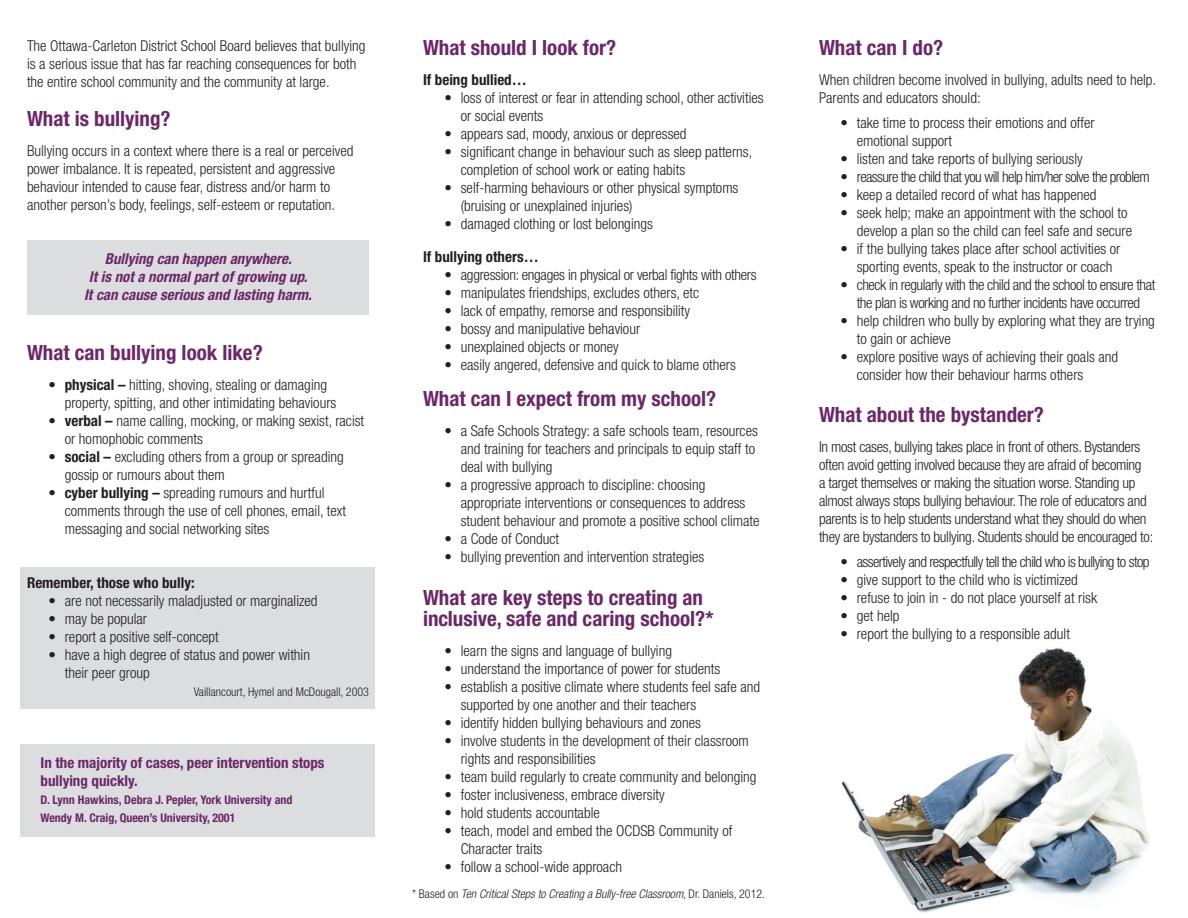
<style>
.page{position:relative;width:1188px;height:918px;background:#fff}
.page>*{position:absolute;margin:0;border:0;box-sizing:border-box;transform-origin:0 0}
.t1{font:700 condensed 21px/21px "Helvetica Neue";color:#6c2669}
.t2{font:300 condensed 15px/18px "Helvetica Neue";color:#231f20}
.t3{font:300 condensed 15px/18px "Helvetica Neue";letter-spacing:-.02em;color:#231f20}
.t4{font:300 condensed 15px "Helvetica Neue";letter-spacing:-.04em;color:#231f20}
.t5{font:300 condensed 15px/18px "Helvetica Neue";letter-spacing:-.03em;color:#231f20;text-align:center}
.t6{font:italic 700 condensed 15px/18px "Helvetica Neue";color:#6c2669;text-align:center}
.t7{font:700 condensed 15px/18px "Helvetica Neue";color:#6c2669}
.t8{font:700 condensed 15px "Helvetica Neue";color:#231f20}
.t9{font:700 condensed 12px/18px "Helvetica Neue";color:#6c2669}
.t10{font:italic 300 condensed 12px "Helvetica Neue";color:#231f20}
.t11{font:300 condensed 12px "Helvetica Neue";color:#231f20}
.s1{font-weight:700}
.s2{font-style:normal}
</style>
<div class="page">
<img style="left:841px;top:648px;width:309px;height:265px">
<div style="left:21px;top:744px;width:354px;height:92px;background:#dcdddf"></div>
<div style="left:21px;top:567px;width:354px;height:141px;background:#dcdddf"></div>
<div style="left:27px;top:241px;width:342px;height:74px;background:#dcdddf"></div>
<p class="t2" style="left:27px;top:36px;width:340px">The Ottawa-Carleton District School Board believes that bullying is a serious issue that has far reaching consequences for both the entire school community and the community at large.</p>
<h1 class="t1" style="left:27px;top:108px;width:145px">What is bullying?</h1>
<p class="t2" style="left:27px;top:141px;width:328px">Bullying occurs in a context where there is a real or perceived power imbalance. It is repeated, persistent and aggressive behaviour intended to cause fear, distress and/or harm to another person’s body, feelings, self-esteem or reputation.</p>
<p class="t6" style="left:84px;top:249px;width:229px">Bullying can happen anywhere.<br>It is not a normal part of growing up.<br>It can cause serious and lasting harm.</p>
<h1 class="t1" style="left:27px;top:342px;width:237px">What can bullying look like?</h1>
<p class="t2" style="left:65px;top:375px;width:273px;text-indent:-16px">• <span class="s1">physical –</span> hitting, shoving, stealing or damaging property, spitting, and other intimidating behaviours</p>
<p class="t2" style="left:65px;top:411px;width:301px;text-indent:-16px">• <span class="s1">verbal –</span> name calling, mocking, or making sexist, racist or homophobic comments</p>
<p class="t2" style="left:65px;top:447px;width:280px;text-indent:-16px">• <span class="s1">social –</span> excluding others from a group or spreading gossip or rumours about them</p>
<p class="t2" style="left:65px;top:483px;width:283px;text-indent:-16px">• <span class="s1">cyber bullying –</span> spreading rumours and hurtful comments through the use of cell phones, email, text messaging and social networking sites</p>
<p class="t8" style="left:27px;top:573px;width:169px">Remember, those who bully:</p>
<p class="t2" style="left:49px;top:591px;width:270px">• are not necessarily maladjusted or marginalized</p>
<p class="t2" style="left:49px;top:609px;width:100px">• may be popular</p>
<p class="t2" style="left:49px;top:627px;width:172px">• report a positive self-concept</p>
<p class="t2" style="left:65px;top:645px;width:247px;text-indent:-16px">• have a high degree of status and power within their peer group</p>
<p class="t11" style="left:194px;top:685px;width:177px">Vaillancourt, Hymel and McDougall, 2003</p>
<p class="t7" style="left:40px;top:753px;width:286px">In the majority of cases, peer intervention stops bullying quickly.</p>
<p class="t9" style="left:40px;top:790px;width:253px">D. Lynn Hawkins, Debra J. Pepler, York University and<br>Wendy M. Craig, Queen’s University, 2001</p>
<h1 class="t1" style="left:423px;top:37px;width:195px">What should I look for?</h1>
<p class="t8" style="left:423px;top:71px;width:105px">If being bullied…</p>
<p class="t2" style="left:461px;top:89px;width:304px;text-indent:-16px">• loss of interest or fear in attending school, other activities or social events</p>
<p class="t2" style="left:445px;top:125px;width:243px">• appears sad, moody, anxious or depressed</p>
<p class="t2" style="left:461px;top:143px;width:293px;text-indent:-16px">• significant change in behaviour such as sleep patterns, completion of school work or eating habits</p>
<p class="t2" style="left:461px;top:179px;width:279px;text-indent:-16px">• self-harming behaviours or other physical symptoms (bruising or unexplained injuries)</p>
<p class="t2" style="left:445px;top:215px;width:210px">• damaged clothing or lost belongings</p>
<p class="t8" style="left:423px;top:248px;width:117px">If bullying others…</p>
<p class="t3" style="left:445px;top:266px;width:314px">• aggression: engages in physical or verbal fights with others</p>
<p class="t2" style="left:445px;top:284px;width:256px">• manipulates friendships, excludes others, etc</p>
<p class="t2" style="left:445px;top:302px;width:247px">• lack of empathy, remorse and responsibility</p>
<p class="t2" style="left:445px;top:320px;width:197px">• bossy and manipulative behaviour</p>
<p class="t2" style="left:445px;top:338px;width:176px">• unexplained objects or money</p>
<p class="t2" style="left:445px;top:356px;width:293px">• easily angered, defensive and quick to blame others</p>
<h1 class="t1" style="left:423px;top:388px;width:295px">What can I expect from my school?</h1>
<p class="t2" style="left:461px;top:422px;width:299px;text-indent:-16px">• a Safe Schools Strategy: a safe schools team, resources and training for teachers and principals to equip staff to deal with bullying</p>
<p class="t2" style="left:461px;top:476px;width:300px;text-indent:-16px">• a progressive approach to discipline: choosing appropriate interventions or consequences to address student behaviour and promote a positive school climate</p>
<p class="t2" style="left:445px;top:530px;width:116px">• a Code of Conduct</p>
<p class="t2" style="left:445px;top:548px;width:261px">• bullying prevention and intervention strategies</p>
<h1 class="t1" style="left:423px;top:587px;width:292px">What are key steps to creating an inclusive, safe and caring school?*</h1>
<p class="t2" style="left:445px;top:642px;width:229px">• learn the signs and language of bullying</p>
<p class="t2" style="left:445px;top:660px;width:277px">• understand the importance of power for students</p>
<p class="t2" style="left:461px;top:678px;width:301px;text-indent:-16px">• establish a positive climate where students feel safe and supported by one another and their teachers</p>
<p class="t2" style="left:445px;top:714px;width:258px">• identify hidden bullying behaviours and zones</p>
<p class="t2" style="left:461px;top:732px;width:290px;text-indent:-16px">• involve students in the development of their classroom rights and responsibilities</p>
<p class="t2" style="left:445px;top:768px;width:313px">• team build regularly to create community and belonging</p>
<p class="t2" style="left:445px;top:786px;width:222px">• foster inclusiveness, embrace diversity</p>
<p class="t2" style="left:445px;top:804px;width:157px">• hold students accountable</p>
<p class="t2" style="left:461px;top:822px;width:273px;text-indent:-16px">• teach, model and embed the OCDSB Community of<br>Character traits</p>
<p class="t2" style="left:445px;top:858px;width:179px">• follow a school-wide approach</p>
<p class="t10" style="left:412px;top:887px;width:355px"><span class="s2">* Based on</span> Ten Critical Steps to Creating a Bully-free Classroom<span class="s2">, Dr. Daniels, 2012.</span></p>
<h1 class="t1" style="left:819px;top:37px;width:126px">What can I do?</h1>
<p class="t2" style="left:819px;top:71px;width:339px">When children become involved in bullying, adults need to help.<br>Parents and educators should:</p>
<p class="t2" style="left:857px;top:114px;width:240px;text-indent:-16px">• take time to process their emotions and offer emotional support</p>
<p class="t2" style="left:841px;top:150px;width:244px">• listen and take reports of bullying seriously</p>
<p class="t4" style="left:841px;top:168px;width:311px">• reassure the child that you will help him/her solve the problem</p>
<p class="t2" style="left:841px;top:186px;width:257px">• keep a detailed record of what has happened</p>
<p class="t2" style="left:857px;top:204px;width:277px;text-indent:-16px">• seek help; make an appointment with the school to develop a plan so the child can feel safe and secure</p>
<p class="t2" style="left:841px;top:240px;width:281px;text-align:center">• if the bullying takes place after school activities or sporting events, speak to the instructor or coach</p>
<p class="t5" style="left:841px;top:276px;width:316px">• check in regularly with the child and the school to ensure that the plan is working and no further incidents have occurred</p>
<p class="t2" style="left:857px;top:312px;width:300px;text-indent:-16px">• help children who bully by exploring what they are trying to gain or achieve</p>
<p class="t2" style="left:857px;top:348px;width:263px;text-indent:-16px">• explore positive ways of achieving their goals and consider how their behaviour harms others</p>
<h1 class="t1" style="left:819px;top:404px;width:227px">What about the bystander?</h1>
<p class="t3" style="left:819px;top:438px;width:336px">In most cases, bullying takes place in front of others. Bystanders often avoid getting involved because they are afraid of becoming<br>a target themselves or making the situation worse. Standing up almost always stops bullying behaviour. The role of educators and parents is to help students understand what they should do when they are bystanders to bullying. Students should be encouraged to:</p>
<p class="t4" style="left:841px;top:553px;width:310px">• assertively and respectfully tell the child who is bullying to stop</p>
<p class="t2" style="left:841px;top:570px;width:239px">• give support to the child who is victimized</p>
<p class="t2" style="left:841px;top:588px;width:258px">• refuse to join in - do not place yourself at risk</p>
<p class="t2" style="left:841px;top:606px;width:60px">• get help</p>
<p class="t2" style="left:841px;top:624px;width:231px">• report the bullying to a responsible adult</p>
</div>
